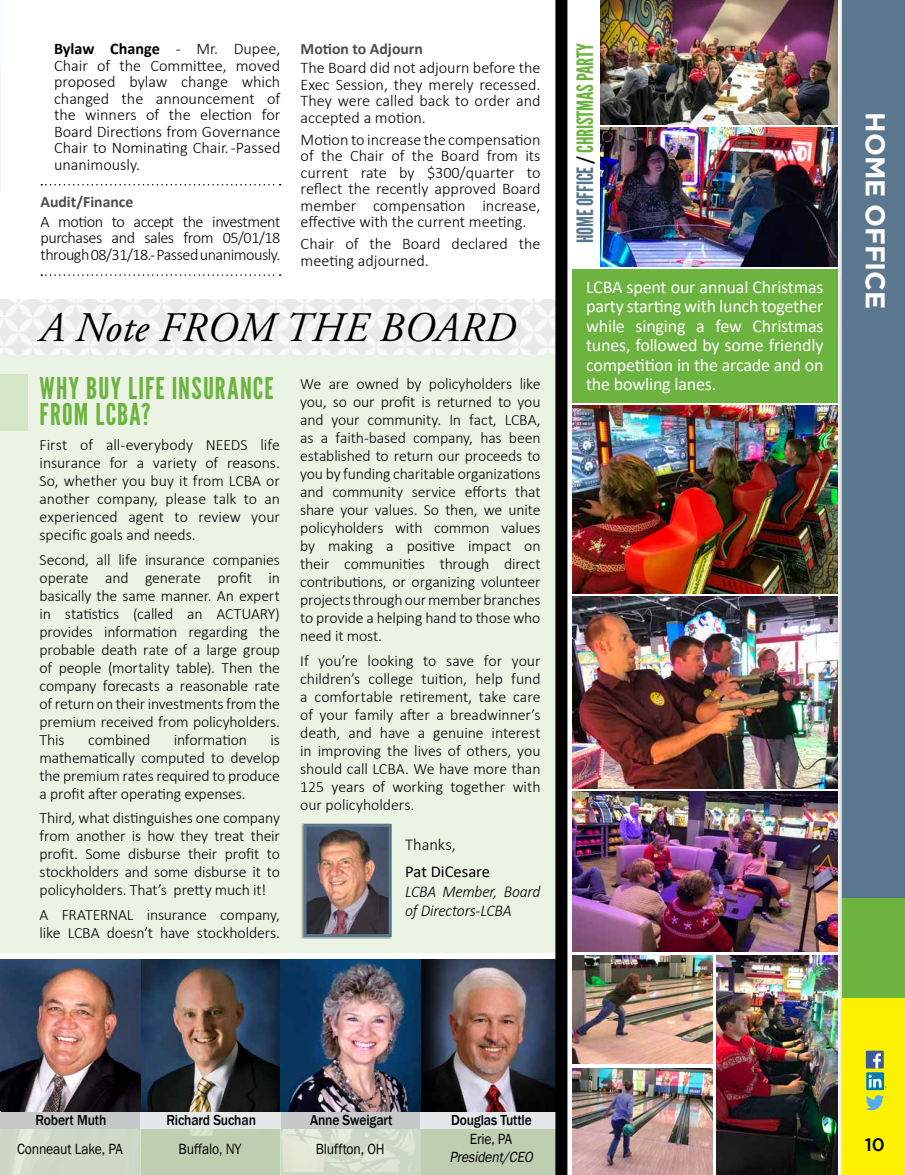
<style>
.page{position:relative;width:905px;height:1175px;background:#fff}
.page>*{position:absolute;margin:0;border:0;box-sizing:border-box;transform-origin:0 0}
.t1{font:italic 42px "Adobe Garamond Pro";letter-spacing:.015em;color:#000}
.t2{font:30px/25.5px "League Gothic";letter-spacing:.04em;color:#6cb33f}
.t3{font:700 27px "Gotham";letter-spacing:-.005em;color:#fff}
.t4{font:22.5px "League Gothic";letter-spacing:-.01em;color:#6cb33f}
.t5{font:18px/19.5px "Calibri";letter-spacing:-.01em;color:#fff;text-align:justify}
.t6{font:500 18px "Gotham";color:#000}
.t7{font:italic 300 16.5px/19.8px "Calibri";letter-spacing:-.015em;color:#000;scale:.95 1}
.t8{font:16.5px "Calibri";color:#000}
.t9{font:300 16.5px "Calibri";letter-spacing:-.005em;color:#000}
.t10{font:300 16.2px/16.5px "Calibri";color:#000;text-align:justify}
.t11{font:300 15.75px/18px "Calibri";letter-spacing:-.01em;color:#000;text-align:justify}
.t12{font:700 15.75px "Calibri";color:#4d4d4f}
.t13{font:15.15px "Franklin Gothic";letter-spacing:-.01em;color:#000;scale:.9 1}
.t14{font:italic 15.15px "Franklin Gothic";color:#000;scale:.9 1}
.t15{font:500 15px "Franklin Gothic";letter-spacing:-.01em;color:#000;scale:.9 1}
.s1{font-weight:700}
.s2{color:#5b778e}
.s3{color:#000}
</style>
<div class="page">
<img style="left:600px;top:0;width:236px;height:124px">
<img style="left:600px;top:128px;width:236px;height:138px">
<img style="left:420px;top:959px;width:135px;height:152px">
<div style="left:420px;top:1128px;width:140px;height:46px;background:#bfceb1"></div>
<img style="left:0;top:299px;width:555px;height:56px">
<div style="left:0;top:355px;width:560px;height:598px;background:#ebf3e5"></div>
<div style="left:0;top:374px;width:27px;height:56px;background:#d4e6c6"></div>
<hr style="left:0;top:0;width:1px;height:69px;background:#eff9fe">
<hr style="left:0;top:69px;width:1px;height:123px;background:#f1f1f2">
<svg style="left:41px;top:184px;width:239px;height:1px"></svg>
<svg style="left:41px;top:274px;width:239px;height:2px"></svg>
<img style="left:140px;top:959px;width:140px;height:152px">
<img style="left:280px;top:959px;width:140px;height:152px">
<img style="left:0;top:959px;width:140px;height:152px">
<svg style="left:0;top:1128px;width:140px;height:46px;background:#d0d9c8"></svg>
<div style="left:280px;top:1128px;width:140px;height:46px;background:linear-gradient(to bottom,#d9e2d1,#d6dfcd)"></div>
<div style="left:140px;top:1128px;width:140px;height:46px;background:#bfceb1"></div>
<div style="left:301px;top:823px;width:91px;height:116px;background:#000;opacity:.35"></div>
<img style="left:307px;top:828px;width:80px;height:105px">
<div style="left:303px;top:824px;width:88px;height:113px;border:3px solid #5b778e"></div>
<img style="left:572px;top:406px;width:264px;height:188px">
<img style="left:572px;top:597px;width:264px;height:191px">
<img style="left:572px;top:791px;width:264px;height:160px">
<div style="left:572px;top:269px;width:265px;height:134px;background:#6cb33f"></div>
<img style="left:572px;top:955px;width:140px;height:108px">
<img style="left:572px;top:1068px;width:140px;height:106px">
<img style="left:716px;top:955px;width:120px;height:219px">
<div style="left:0;top:1111px;width:140px;height:17px;background:#c7c8ca"></div>
<div style="left:280px;top:1111px;width:140px;height:17px;background:#c7c8ca"></div>
<div style="left:140px;top:1111px;width:140px;height:17px;background:#e6e7e8"></div>
<div style="left:420px;top:1111px;width:140px;height:17px;background:#e6e7e8"></div>
<div style="left:555px;top:0;width:12px;height:1174px;background:#000"></div>
<div style="left:836px;top:0;width:68px;height:1174px;background:#000;opacity:.75"></div>
<div style="left:841px;top:0;width:63px;height:898px;background:#5b778e"></div>
<div style="left:841px;top:997px;width:63px;height:177px;background:#fff200"></div>
<div style="left:841px;top:898px;width:63px;height:99px;background:#6cb33f"></div>
<div style="left:865px;top:1050px;width:18px;height:18px;background:#3d5a98"></div>
<svg style="left:873px;top:1053px;width:8px;height:15px"></svg>
<svg style="left:866px;top:1072px;width:18px;height:18px"></svg>
<svg style="left:868px;top:1074px;width:18px;height:13px"></svg>
<svg style="left:865px;top:1095px;width:19px;height:15px"></svg>
<p class="t10" style="left:54px;top:40px;width:228px"><span class="s1">Bylaw Change</span> - Mr. Dupee, Chair of the Committee, moved proposed bylaw change which changed the announcement of the winners of the election for Board Directions from Governance Chair to Nominating Chair. -Passed unanimously.</p>
<p class="t12" style="left:40px;top:191px;width:94px">Audit/Finance</p>
<p class="t10" style="left:40px;top:213px;width:241px">A motion to accept the investment purchases and sales from 05/01/18 through 08/31/18. - Passed unanimously.</p>
<p class="t12" style="left:300px;top:37px;width:124px">Motion to Adjourn</p>
<p class="t10" style="left:300px;top:59px;width:241px">The Board did not adjourn before the Exec Session, they merely recessed.<br>They were called back to order and accepted a motion.</p>
<p class="t10" style="left:300px;top:131px;width:241px">Motion to increase the compensation of the Chair of the Board from its current rate by $300/quarter to reflect the recently approved Board member compensation increase, effective with the current meeting.</p>
<p class="t10" style="left:300px;top:235px;width:241px">Chair of the Board declared the meeting adjourned.</p>
<h1 class="t1" style="left:40px;top:303px;width:477px">A Note FROM THE BOARD</h1>
<h2 class="t2" style="left:40px;top:376px;width:235px">WHY BUY LIFE INSURANCE<br>FROM LCBA?</h2>
<p class="t11" style="left:40px;top:435px;width:242px">First of all-everybody NEEDS life insurance for a variety of reasons.<br>So, whether you buy it from LCBA or another company, please talk to an experienced agent to review your specific goals and needs.</p>
<p class="t11" style="left:40px;top:550px;width:242px">Second, all life insurance companies operate and generate profit in basically the same manner. An expert in statistics (called an ACTUARY) provides information regarding the probable death rate of a large group of people (mortality table). Then the company forecasts a reasonable rate of return on their investments from the premium received from policyholders.<br>This</p>
<p class="t11" style="left:88px;top:730px;width:64px">combined</p>
<p class="t11" style="left:174px;top:730px;width:75px">information</p>
<p class="t11" style="left:40px;top:730px;width:242px;text-indent:231px">is mathematically computed to develop the premium rates required to produce a profit after operating expenses.</p>
<p class="t11" style="left:40px;top:809px;width:242px">Third, what distinguishes one company from another is how they treat their profit. Some disburse their profit to stockholders and some disburse it to policyholders. That’s pretty much it!</p>
<p class="t11" style="left:40px;top:905px;width:242px">A FRATERNAL insurance company, like LCBA doesn’t have stockholders.</p>
<p class="t11" style="left:300px;top:375px;width:242px">We are owned by policyholders like you, so our profit is returned to you and your community. In fact, LCBA, as a faith-based company, has been established to return our proceeds to you by funding charitable organizations and community service efforts that share your values. So then, we unite policyholders with common values by making a positive impact on their communities through direct contributions, or organizing volunteer projects through our member branches to provide a helping hand to those who need it most.</p>
<p class="t11" style="left:300px;top:651px;width:242px">If you’re looking to save for your children’s college tuition, help fund a comfortable retirement, take care of your family after a breadwinner’s death, and have a genuine interest in improving the lives of others, you should call LCBA. We have more than 125 years of working together with our policyholders.</p>
<p class="t9" style="left:405px;top:834px;width:52px">Thanks,</p>
<p class="t8" style="left:405px;top:859px;width:86px">Pat DiCesare</p>
<p class="t7" style="left:405px;top:881px;width:144px">LCBA Member, Board of Directors-LCBA</p>
<h3 class="t4" style="left:571px;top:243px;width:201px;rotate:-90deg"><span class="s2">HOME OFFICE</span> <span class="s3">/</span> CHRISTMAS PARTY</h3>
<p class="t5" style="left:586px;top:277px;width:239px">LCBA spent our annual Christmas party starting with lunch together while singing a few Christmas tunes, followed by some friendly competition in the arcade and on the bowling lanes.</p>
<h3 class="t3" style="left:890px;top:112px;width:198px;rotate:90deg">HOME OFFICE</h3>
<p class="t15" style="left:36px;top:1111px;width:80px">Robert Muth</p>
<p class="t15" style="left:166px;top:1111px;width:101px">Richard Suchan</p>
<p class="t15" style="left:310px;top:1111px;width:93px">Anne Sweigart</p>
<p class="t15" style="left:451px;top:1111px;width:91px">Douglas Tuttle</p>
<p class="t13" style="left:17px;top:1139px;width:119px">Conneaut Lake, PA</p>
<p class="t13" style="left:179px;top:1139px;width:71px">Buffalo, NY</p>
<p class="t13" style="left:316px;top:1139px;width:78px">Bluffton, OH</p>
<p class="t13" style="left:470px;top:1129px;width:49px">Erie, PA</p>
<p class="t14" style="left:449px;top:1147px;width:98px">President/CEO</p>
<p class="t6" style="left:864px;top:1133px;width:22px">10</p>
</div>
